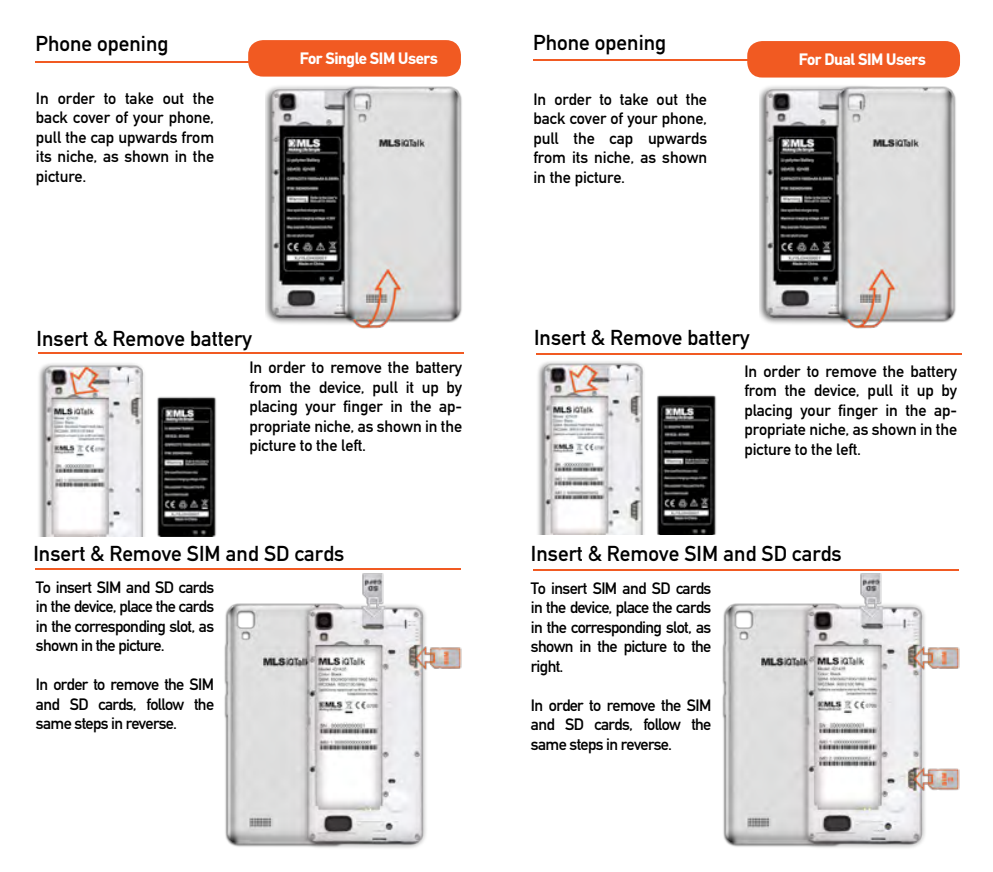
<style>
.page{position:relative;width:993px;height:872px;background:#fff}
.page>*{position:absolute;margin:0;border:0;box-sizing:border-box;transform-origin:0 0}
.t1{font:21.25px "CF Din";color:#000}
.t2{font:16.25px/19.5px "CF Din";letter-spacing:-.025em;color:#000;text-align:justify}
.t3{font:700 16.25px "CF Din";letter-spacing:-.025em;color:#fff}
</style>
<div class="page">
<hr style="left:35px;top:61px;width:426px;height:2px;background:#f15a22">
<div style="left:248px;top:40px;width:213px;height:37px;background:#f15a22;border-radius:15px"></div>
<hr style="left:35px;top:568px;width:425px;height:1px;background:#f15a22">
<hr style="left:533px;top:59px;width:425px;height:2px;background:#f15a22">
<div style="left:747px;top:41px;width:212px;height:37px;background:#f15a22;border-radius:15px"></div>
<hr style="left:532px;top:569px;width:425px;height:1px;background:#f15a22">
<img style="left:224px;top:573px;width:238px;height:275px">
<img style="left:722px;top:573px;width:238px;height:275px">
<img style="left:266px;top:86px;width:196px;height:243px">
<img style="left:759px;top:86px;width:197px;height:243px">
<hr style="left:38px;top:352px;width:425px;height:2px;background:#f15a22">
<hr style="left:535px;top:353px;width:426px;height:2px;background:#f15a22">
<img style="left:39px;top:363px;width:178px;height:173px">
<img style="left:538px;top:361px;width:179px;height:174px">
<h1 class="t1" style="left:35px;top:32px;width:135px">Phone opening</h1>
<p class="t2" style="left:36px;top:89px;width:180px">In order to take out the back cover of your phone, pull the cap upwards from its niche, as shown in the picture.</p>
<p class="t3" style="left:299px;top:49px;width:140px">For Single SIM Users</p>
<h1 class="t1" style="left:37px;top:326px;width:217px">Insert &amp; Remove battery</h1>
<p class="t2" style="left:249px;top:358px;width:214px">In order to remove the battery from the device, pull it up by placing your finger in the ap&shy;propriate niche, as shown in the picture to the left.</p>
<h1 class="t1" style="left:33px;top:541px;width:312px">Insert &amp; Remove SIM and SD cards</h1>
<p class="t2" style="left:36px;top:577px;width:180px">To insert SIM and SD cards in the device, place the cards in the corresponding slot, as shown in the picture.</p>
<p class="t2" style="left:36px;top:675px;width:180px">In order to remove the SIM and SD cards, follow the same steps in reverse.</p>
<h1 class="t1" style="left:533px;top:31px;width:135px">Phone opening</h1>
<p class="t2" style="left:533px;top:89px;width:175px">In order to take out the back cover of your phone, pull the cap upwards from its niche, as shown in the picture.</p>
<p class="t3" style="left:798px;top:50px;width:129px">For Dual SIM Users</p>
<h1 class="t1" style="left:534px;top:326px;width:217px">Insert &amp; Remove battery</h1>
<p class="t2" style="left:744px;top:361px;width:214px">In order to remove the battery from the device, pull it up by placing your finger in the ap&shy;propriate niche, as shown in the picture to the left.</p>
<h1 class="t1" style="left:531px;top:541px;width:312px">Insert &amp; Remove SIM and SD cards</h1>
<p class="t2" style="left:530px;top:578px;width:182px">To insert SIM and SD cards in the device, place the cards in the corresponding slot, as shown in the picture to the right.</p>
<p class="t2" style="left:530px;top:695px;width:182px">In order to remove the SIM and SD cards, follow the same steps in reverse.</p>
</div>
